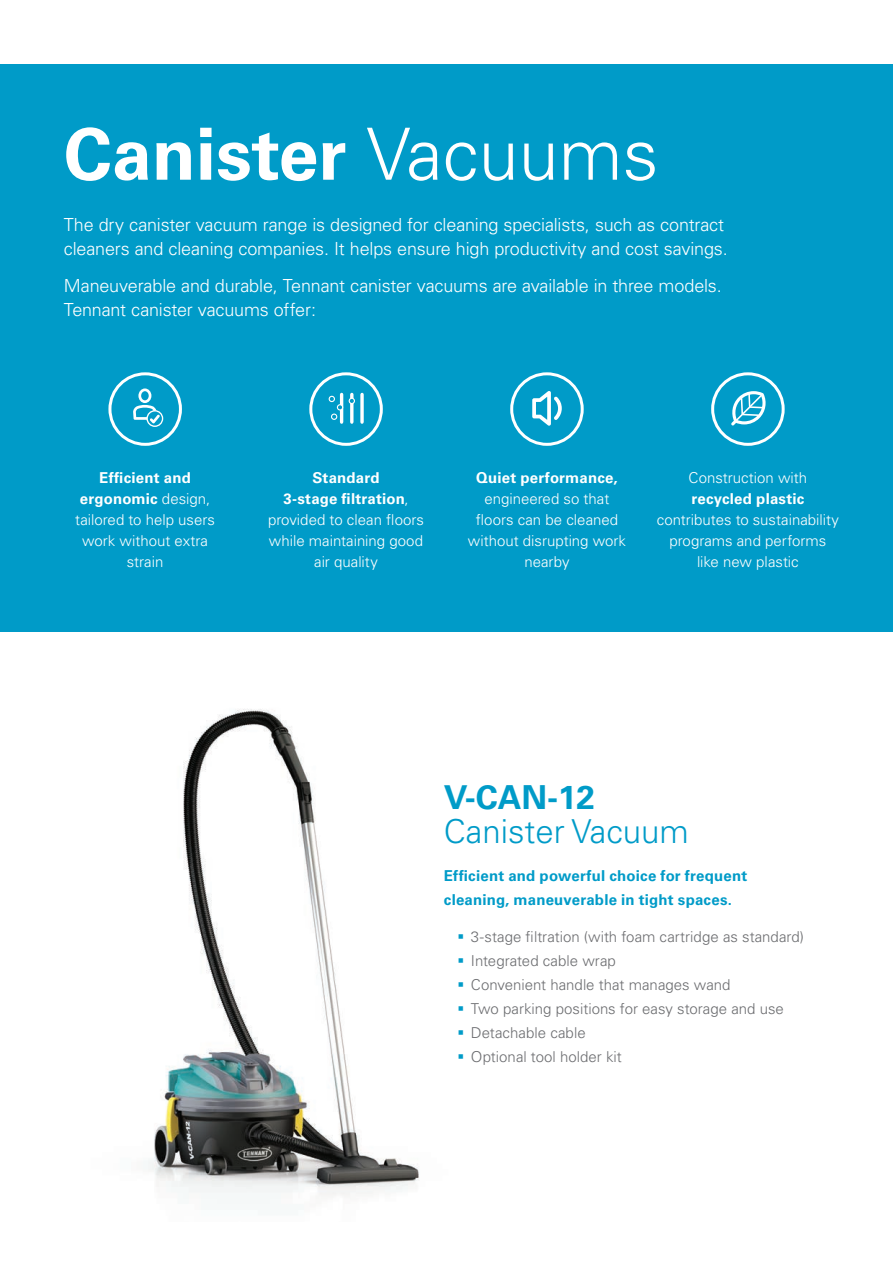
<style>
.page{position:relative;width:893px;height:1263px;background:#fff}
.page>*{position:absolute;margin:0;border:0;box-sizing:border-box;transform-origin:0 0}
.Headers{font:700 72px "Univers LT Std";color:#fff}
.Headers-2{font:300 33px/34.5px "Univers LT Std";color:#009bc8}
.Paragraph_Copy{font:300 18px/24px "Univers LT Std";letter-spacing:-.01em;color:#fff}
.Paragraph_Copy-2{font:300 15px/21px "Univers LT Std";color:#fff;text-align:center}
.t1{font:300 15px "Univers LT Std";color:#6c6d70}
.Paragraph_Headers{font:700 15px/24px "Univers LT Std";letter-spacing:.015em;color:#009bc8}
.s1{font-weight:300}
.s2{font-weight:700}
</style>
<div class="page">
<div style="left:0;top:64px;width:893px;height:567px;background:#009bc8"></div>
<svg style="left:532px;top:391px;width:30px;height:35px"></svg>
<svg style="left:731px;top:391px;width:35px;height:34px"></svg>
<hr style="left:340px;top:394px;width:3px;height:28px;background:#fff">
<hr style="left:350px;top:394px;width:3px;height:28px;background:#fff">
<svg style="left:360px;top:394px;width:4px;height:28px"></svg>
<svg style="left:349px;top:398px;width:6px;height:6px"></svg>
<svg style="left:329px;top:396px;width:13px;height:24px"></svg>
<svg style="left:133px;top:388px;width:30px;height:39px"></svg>
<div style="left:711px;top:372px;width:74px;height:74px;border:3px solid #fff;border-radius:50%"></div>
<div style="left:510px;top:372px;width:74px;height:74px;border:3px solid #fff;border-radius:50%"></div>
<div style="left:309px;top:372px;width:74px;height:74px;border:3px solid #fff;border-radius:50%"></div>
<div style="left:108px;top:372px;width:74px;height:74px;border:3px solid #fff;border-radius:50%"></div>
<img style="left:148px;top:709px;width:271px;height:487px">
<p class="Headers" style="left:64px;top:112px;width:596px">Canister <span class="s1">Vacuums</span></p>
<p class="Paragraph_Copy" style="left:64px;top:212px;width:665px">The dry canister vacuum range is designed for cleaning specialists, such as contract cleaners and cleaning companies. It helps ensure high productivity and cost savings.</p>
<p class="Paragraph_Copy" style="left:64px;top:274px;width:659px">Maneuverable and durable, Tennant canister vacuums are available in three models.<br>Tennant canister vacuums offer:</p>
<p class="Paragraph_Copy-2" style="left:75px;top:467px;width:141px"><span class="s2">Efficient and ergonomic</span> design, tailored to help users work without extra strain</p>
<p class="Paragraph_Copy-2" style="left:268px;top:467px;width:158px"><span class="s2">Standard<br>3-stage filtration</span>, provided to clean floors while maintaining good air quality</p>
<p class="Paragraph_Copy-2" style="left:468px;top:467px;width:160px"><span class="s2">Quiet performance, </span>engineered so that floors can be cleaned without disrupting work nearby</p>
<p class="Paragraph_Copy-2" style="left:657px;top:467px;width:184px">Construction with <span class="s2">recycled plastic </span>contributes to sustainability programs and performs like new plastic</p>
<p class="Headers-2" style="left:444px;top:780px;width:247px"><span class="s2">V-CAN-12<br></span>Canister Vacuum</p>
<p class="Paragraph_Headers" style="left:444px;top:863px;width:305px">Efficient and powerful choice for frequent cleaning, maneuverable in tight spaces.</p>
<p class="t1" style="left:471px;top:928px;width:335px">3-stage filtration (with foam cartridge as standard)</p>
<p class="t1" style="left:471px;top:952px;width:147px">Integrated cable wrap</p>
<p class="t1" style="left:471px;top:976px;width:261px">Convenient handle that manages wand</p>
<p class="t1" style="left:471px;top:1000px;width:314px">Two parking positions for easy storage and use</p>
<p class="t1" style="left:471px;top:1024px;width:116px">Detachable cable</p>
<p class="t1" style="left:471px;top:1048px;width:153px">Optional tool holder kit</p>
</div>
